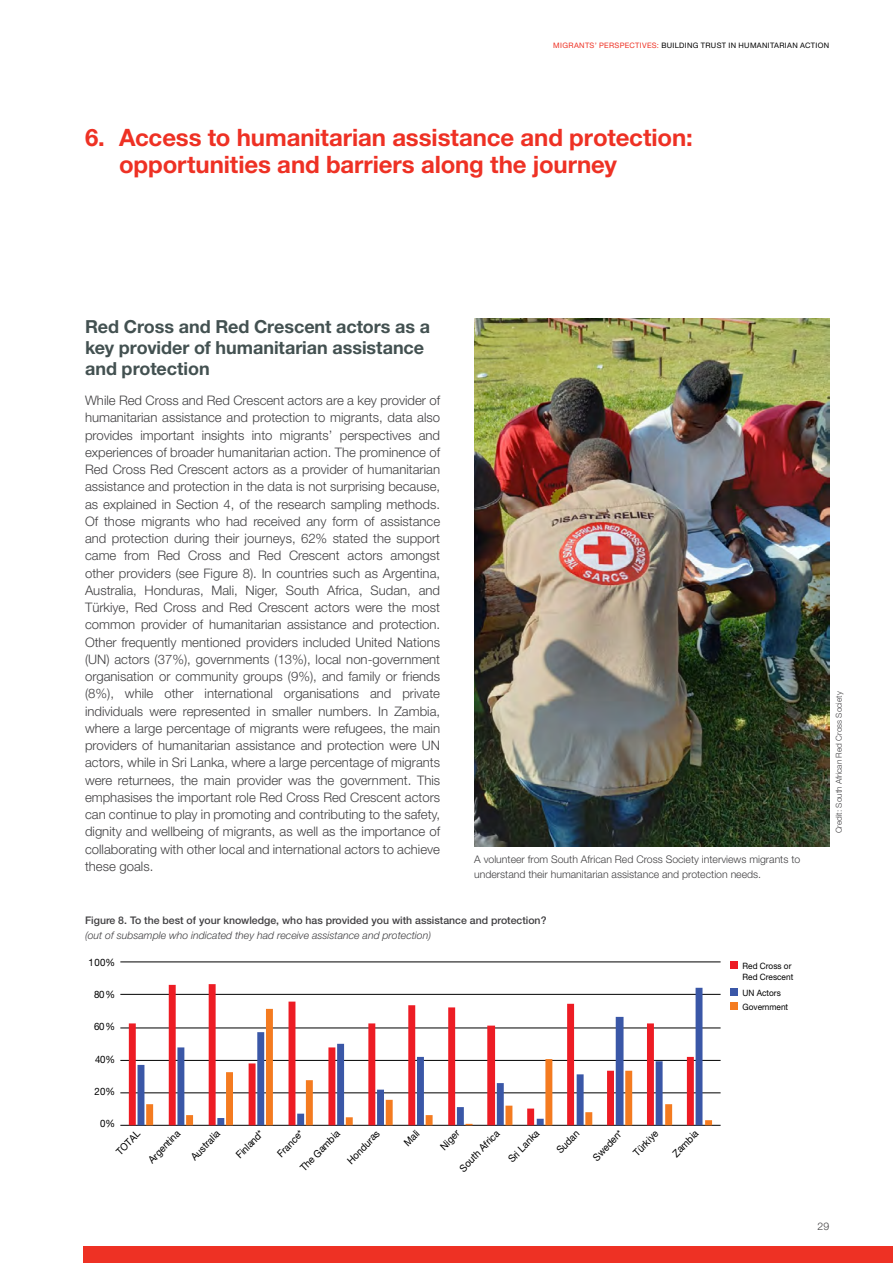
<style>
.page{position:relative;width:893px;height:1263px;background:#fff}
.page>*{position:absolute;margin:0;border:0;box-sizing:border-box;transform-origin:0 0}
.Page_Header_Red{font:700 24px/27px "Helvetica Neue LT";letter-spacing:-.005em;color:#ee3124}
.Header_Level_1{font:700 18px/21px "Helvetica Neue LT";letter-spacing:-.005em;color:#435151}
.Body_Text{font:300 13.2px/17.2px "Helvetica Neue LT";color:#414042;text-align:justify}
.Figure_Table_Header{font:500 10.5px/15px "Helvetica Neue LT";color:#414042}
.t1{font:300 10.5px/15px "Helvetica Neue LT";color:#414042}
.t2{font:10.2px "Helvetica Neue LT";letter-spacing:.01em;color:#000;scale:.95 1}
.t3{font:8.7px/10.5px "Helvetica Neue LT";color:#000;scale:.95 1}
.t4{font:300 8.25px "Helvetica Neue LT";color:#414042}
.t5{font:7.5px "Helvetica Neue LT";letter-spacing:.04em;color:#000}
.s1{color:#ee3124}
.s2{font-weight:300;font-style:italic}
</style>
<div class="page">
<div style="left:83px;top:1246px;width:810px;height:17px;background:#ee3124"></div>
<hr style="left:120px;top:1092px;width:601px;height:1px;background:#000">
<hr style="left:120px;top:1060px;width:601px;height:1px;background:#000">
<hr style="left:120px;top:1028px;width:601px;height:1px;background:#000">
<hr style="left:120px;top:994px;width:601px;height:1px;background:#000">
<hr style="left:120px;top:962px;width:601px;height:1px;background:#000">
<hr style="left:120px;top:1125px;width:601px;height:1px;background:#000">
<div style="left:730px;top:962px;width:7px;height:7px;background:#ed1c24"></div>
<div style="left:730px;top:988px;width:7px;height:7px;background:#3a57a7"></div>
<div style="left:730px;top:1002px;width:7px;height:7px;background:#f47b20"></div>
<svg style="left:129px;top:984px;width:87px;height:141px"></svg>
<svg style="left:138px;top:988px;width:564px;height:137px"></svg>
<svg style="left:146px;top:1009px;width:566px;height:116px"></svg>
<img style="left:474px;top:319px;width:355px;height:527px">
<p class="t5" style="left:553px;top:41px;width:277px"><span class="s1">MIGRANTS’ PERSPECTIVES:</span> BUILDING TRUST IN HUMANITARIAN ACTION</p>
<p class="Page_Header_Red" style="left:119px;top:124px;width:575px;text-indent:-34px">6. Access to humanitarian assistance and protection: opportunities and barriers along the journey</p>
<p class="Header_Level_1" style="left:85px;top:316px;width:347px">Red Cross and Red Crescent actors as a key provider of humanitarian assistance and protection</p>
<p class="Body_Text" style="left:85px;top:391px;width:357px">While Red Cross and Red Crescent actors are a key provider of humanitarian assistance and protection to migrants, data also provides important insights into migrants’ perspectives and experiences of broader humanitarian action. The prominence of Red Cross Red Crescent actors as a provider of humanitarian assistance and protection in the data is not surprising because, as explained in Section 4, of the research sampling methods.<br>Of those migrants who had received any form of assistance and protection during their journeys, 62% stated the support came from Red Cross and Red Crescent actors amongst other providers (see Figure 8). In countries such as Argentina, Australia, Honduras, Mali, Niger, South Africa, Sudan, and Türkiye, Red Cross and Red Crescent actors were the most common provider of humanitarian assistance and protection.<br>Other frequently mentioned providers included United Nations (UN) actors (37%), governments (13%), local non-government organisation or community groups (9%), and family or friends (8%), while other international organisations and private individuals were represented in smaller numbers. In Zambia, where a large percentage of migrants were refugees, the main providers of humanitarian assistance and protection were UN actors, while in Sri Lanka, where a large percentage of migrants were returnees, the main provider was the government. This emphasises the important role Red Cross Red Crescent actors can continue to play in promoting and contributing to the safety, dignity and wellbeing of migrants, as well as the importance of collaborating with other local and international actors to achieve these goals.</p>
<p class="t1" style="left:474px;top:851px;width:328px">A volunteer from South African Red Cross Society interviews migrants to understand their humanitarian assistance and protection needs.</p>
<p class="Figure_Table_Header" style="left:85px;top:913px;width:463px">Figure 8. To the best of your knowledge, who has provided you with assistance and protection? <span class="s2">(out of subsample who indicated they had receive assistance and protection)</span></p>
<p class="t2" style="left:88px;top:956px;width:29px">100%</p>
<p class="t2" style="left:94px;top:988px;width:23px">80%</p>
<p class="t2" style="left:94px;top:1020px;width:23px">60%</p>
<p class="t2" style="left:95px;top:1053px;width:23px">40%</p>
<p class="t2" style="left:95px;top:1085px;width:23px">20%</p>
<p class="t2" style="left:100px;top:1117px;width:17px">0%</p>
<p class="t2" style="left:113px;top:1149px;width:33px;rotate:-47deg">TOTAL</p>
<p class="t2" style="left:146px;top:1157px;width:45px;rotate:-47deg">Argentina</p>
<p class="t2" style="left:188px;top:1155px;width:41px;rotate:-47deg">Australia</p>
<p class="t2" style="left:233px;top:1153px;width:38px;rotate:-47deg">Finland*</p>
<p class="t2" style="left:274px;top:1151px;width:36px;rotate:-47deg">France*</p>
<p class="t2" style="left:297px;top:1166px;width:57px;rotate:-47deg">The Gambia</p>
<p class="t2" style="left:344px;top:1158px;width:46px;rotate:-47deg">Honduras</p>
<p class="t2" style="left:401px;top:1140px;width:20px;rotate:-47deg">Mali</p>
<p class="t2" style="left:437px;top:1144px;width:26px;rotate:-47deg">Niger</p>
<p class="t2" style="left:457px;top:1166px;width:57px;rotate:-47deg">South Africa</p>
<p class="t2" style="left:505px;top:1157px;width:44px;rotate:-47deg">Sri Lanka</p>
<p class="t2" style="left:554px;top:1148px;width:31px;rotate:-47deg">Sudan</p>
<p class="t2" style="left:590px;top:1155px;width:42px;rotate:-47deg">Sweden*</p>
<p class="t2" style="left:631px;top:1150px;width:34px;rotate:-47deg">Türkiye</p>
<p class="t2" style="left:670px;top:1151px;width:36px;rotate:-47deg">Zambia</p>
<p class="t3" style="left:743px;top:961px;width:55px">Red Cross or<br>Red Crescent</p>
<p class="t3" style="left:743px;top:985px;width:50px;line-height:14px">UN Actors<br>Government</p>
<p class="t4" style="left:834px;top:833px;width:143px;rotate:-90deg">Credit: South African Red Cross Society</p>
<p class="t1" style="left:817px;top:1219px;width:13px">29</p>
</div>
